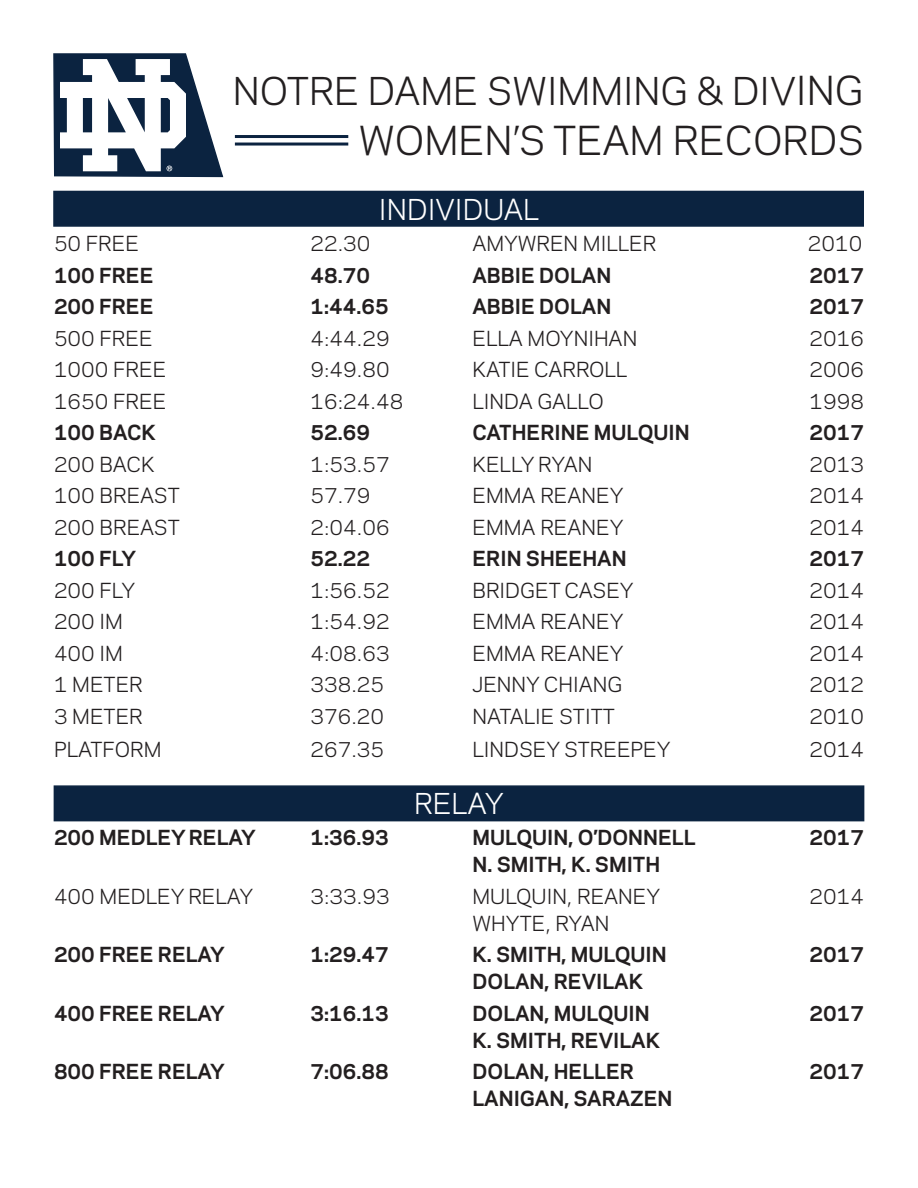
<style>
.page{position:relative;width:918px;height:1188px;background:#fff}
.page>*{position:absolute;margin:0;border:0;box-sizing:border-box;transform-origin:0 0}
.t1{font:37.5px "Galaxie Polaris";color:#231f20}
.t2{font:36px "Galaxie Polaris";color:#231f20}
.t3{font:27px "Galaxie Polaris";color:#fff}
.t4{font:19.5px "Galaxie Polaris";color:#231f20}
.t5{font:700 19.5px "Galaxie Polaris";color:#231f20}
.s1{font-size:37.5px}
</style>
<div class="page">
<div style="left:53px;top:191px;width:811px;height:36px;background:#0b2340;border:2px solid #0b2340"></div>
<div style="left:54px;top:785px;width:810px;height:36px;background:#0b2340;border:2px solid #0b2340"></div>
<svg style="left:53px;top:53px;width:171px;height:125px"></svg>
<hr style="left:235px;top:135px;width:113px;height:3px;background:#0b2340">
<hr style="left:235px;top:143px;width:113px;height:3px;background:#0b2340">
<p class="t2" style="left:233px;top:64px;width:633px">NOTRE DAME SWIMMING &amp; DIV<span class="s1">ING</span></p>
<p class="t1" style="left:359px;top:113px;width:507px">WOMEN’S TEAM RECORDS</p>
<p class="t3" style="left:379px;top:189px;width:162px">INDIVIDUAL</p>
<p class="t4" style="left:54px;top:229px;width:86px">50 FREE</p>
<p class="t4" style="left:311px;top:229px;width:62px">22.30</p>
<p class="t4" style="left:473px;top:229px;width:185px">AMYWREN MILLER</p>
<p class="t4" style="left:808px;top:229px;width:56px">2010</p>
<p class="t5" style="left:54px;top:261px;width:101px">100 FREE</p>
<p class="t5" style="left:311px;top:261px;width:61px">48.70</p>
<p class="t5" style="left:473px;top:261px;width:140px">ABBIE DOLAN</p>
<p class="t5" style="left:809px;top:261px;width:56px">2017</p>
<p class="t5" style="left:54px;top:292px;width:101px">200 FREE</p>
<p class="t5" style="left:311px;top:292px;width:80px">1:44.65</p>
<p class="t5" style="left:473px;top:292px;width:140px">ABBIE DOLAN</p>
<p class="t5" style="left:809px;top:292px;width:56px">2017</p>
<p class="t4" style="left:54px;top:324px;width:100px">500 FREE</p>
<p class="t4" style="left:311px;top:324px;width:81px">4:44.29</p>
<p class="t4" style="left:473px;top:324px;width:166px">ELLA MOYNIHAN</p>
<p class="t4" style="left:809px;top:324px;width:56px">2016</p>
<p class="t4" style="left:54px;top:355px;width:114px">1000 FREE</p>
<p class="t4" style="left:311px;top:355px;width:81px">9:49.80</p>
<p class="t4" style="left:473px;top:355px;width:156px">KATIE CARROLL</p>
<p class="t4" style="left:809px;top:355px;width:56px">2006</p>
<p class="t4" style="left:54px;top:387px;width:114px">1650 FREE</p>
<p class="t4" style="left:311px;top:387px;width:94px">16:24.48</p>
<p class="t4" style="left:473px;top:387px;width:133px">LINDA GALLO</p>
<p class="t4" style="left:809px;top:387px;width:56px">1998</p>
<p class="t5" style="left:54px;top:418px;width:104px">100 BACK</p>
<p class="t5" style="left:311px;top:418px;width:61px">52.69</p>
<p class="t5" style="left:473px;top:418px;width:219px">CATHERINE MULQUIN</p>
<p class="t5" style="left:809px;top:418px;width:56px">2017</p>
<p class="t4" style="left:54px;top:450px;width:102px">200 BACK</p>
<p class="t4" style="left:311px;top:450px;width:81px">1:53.57</p>
<p class="t4" style="left:473px;top:450px;width:121px">KELLY RYAN</p>
<p class="t4" style="left:809px;top:450px;width:56px">2013</p>
<p class="t4" style="left:54px;top:481px;width:127px">100 BREAST</p>
<p class="t4" style="left:311px;top:481px;width:62px">57.79</p>
<p class="t4" style="left:473px;top:481px;width:153px">EMMA REANEY</p>
<p class="t4" style="left:809px;top:481px;width:56px">2014</p>
<p class="t4" style="left:54px;top:513px;width:127px">200 BREAST</p>
<p class="t4" style="left:311px;top:513px;width:81px">2:04.06</p>
<p class="t4" style="left:473px;top:513px;width:153px">EMMA REANEY</p>
<p class="t4" style="left:809px;top:513px;width:56px">2014</p>
<p class="t5" style="left:54px;top:544px;width:83px">100 FLY</p>
<p class="t5" style="left:311px;top:544px;width:61px">52.22</p>
<p class="t5" style="left:473px;top:544px;width:156px">ERIN SHEEHAN</p>
<p class="t5" style="left:809px;top:544px;width:56px">2017</p>
<p class="t4" style="left:54px;top:576px;width:83px">200 FLY</p>
<p class="t4" style="left:311px;top:576px;width:81px">1:56.52</p>
<p class="t4" style="left:473px;top:576px;width:163px">BRIDGET CASEY</p>
<p class="t4" style="left:809px;top:576px;width:56px">2014</p>
<p class="t4" style="left:54px;top:607px;width:71px">200 IM</p>
<p class="t4" style="left:311px;top:607px;width:81px">1:54.92</p>
<p class="t4" style="left:473px;top:607px;width:153px">EMMA REANEY</p>
<p class="t4" style="left:809px;top:607px;width:56px">2014</p>
<p class="t4" style="left:54px;top:639px;width:71px">400 IM</p>
<p class="t4" style="left:311px;top:639px;width:81px">4:08.63</p>
<p class="t4" style="left:473px;top:639px;width:153px">EMMA REANEY</p>
<p class="t4" style="left:809px;top:639px;width:56px">2014</p>
<p class="t4" style="left:54px;top:670px;width:90px">1 METER</p>
<p class="t4" style="left:311px;top:670px;width:75px">338.25</p>
<p class="t4" style="left:473px;top:670px;width:151px">JENNY CHIANG</p>
<p class="t4" style="left:809px;top:670px;width:56px">2012</p>
<p class="t4" style="left:54px;top:702px;width:90px">3 METER</p>
<p class="t4" style="left:311px;top:702px;width:75px">376.20</p>
<p class="t4" style="left:473px;top:702px;width:144px">NATALIE STITT</p>
<p class="t4" style="left:809px;top:702px;width:56px">2010</p>
<p class="t4" style="left:54px;top:735px;width:109px">PLATFORM</p>
<p class="t4" style="left:311px;top:735px;width:75px">267.35</p>
<p class="t4" style="left:473px;top:735px;width:200px">LINDSEY STREEPEY</p>
<p class="t4" style="left:809px;top:735px;width:56px">2014</p>
<p class="t3" style="left:414px;top:783px;width:91px">RELAY</p>
<p class="t5" style="left:54px;top:823px;width:203px">200 MEDLEY RELAY</p>
<p class="t5" style="left:311px;top:823px;width:80px">1:36.93</p>
<p class="t5" style="left:473px;top:823px;width:225px">MULQUIN, O’DONNELL</p>
<p class="t5" style="left:809px;top:823px;width:56px">2017</p>
<p class="t5" style="left:473px;top:850px;width:189px">N. SMITH, K. SMITH</p>
<p class="t4" style="left:54px;top:882px;width:201px">400 MEDLEY RELAY</p>
<p class="t4" style="left:311px;top:882px;width:81px">3:33.93</p>
<p class="t4" style="left:473px;top:882px;width:189px">MULQUIN, REANEY</p>
<p class="t4" style="left:809px;top:882px;width:56px">2014</p>
<p class="t4" style="left:473px;top:909px;width:139px">WHYTE, RYAN</p>
<p class="t5" style="left:54px;top:940px;width:172px">200 FREE RELAY</p>
<p class="t5" style="left:311px;top:940px;width:80px">1:29.47</p>
<p class="t5" style="left:473px;top:940px;width:196px">K. SMITH, MULQUIN</p>
<p class="t5" style="left:809px;top:940px;width:56px">2017</p>
<p class="t5" style="left:473px;top:967px;width:172px">DOLAN, REVILAK</p>
<p class="t5" style="left:54px;top:999px;width:172px">400 FREE RELAY</p>
<p class="t5" style="left:311px;top:999px;width:80px">3:16.13</p>
<p class="t5" style="left:473px;top:999px;width:179px">DOLAN, MULQUIN</p>
<p class="t5" style="left:809px;top:999px;width:56px">2017</p>
<p class="t5" style="left:473px;top:1026px;width:189px">K. SMITH, REVILAK</p>
<p class="t5" style="left:54px;top:1057px;width:172px">800 FREE RELAY</p>
<p class="t5" style="left:311px;top:1057px;width:80px">7:06.88</p>
<p class="t5" style="left:473px;top:1057px;width:163px">DOLAN, HELLER</p>
<p class="t5" style="left:809px;top:1057px;width:56px">2017</p>
<p class="t5" style="left:473px;top:1084px;width:201px">LANIGAN, SARAZEN</p>
</div>
